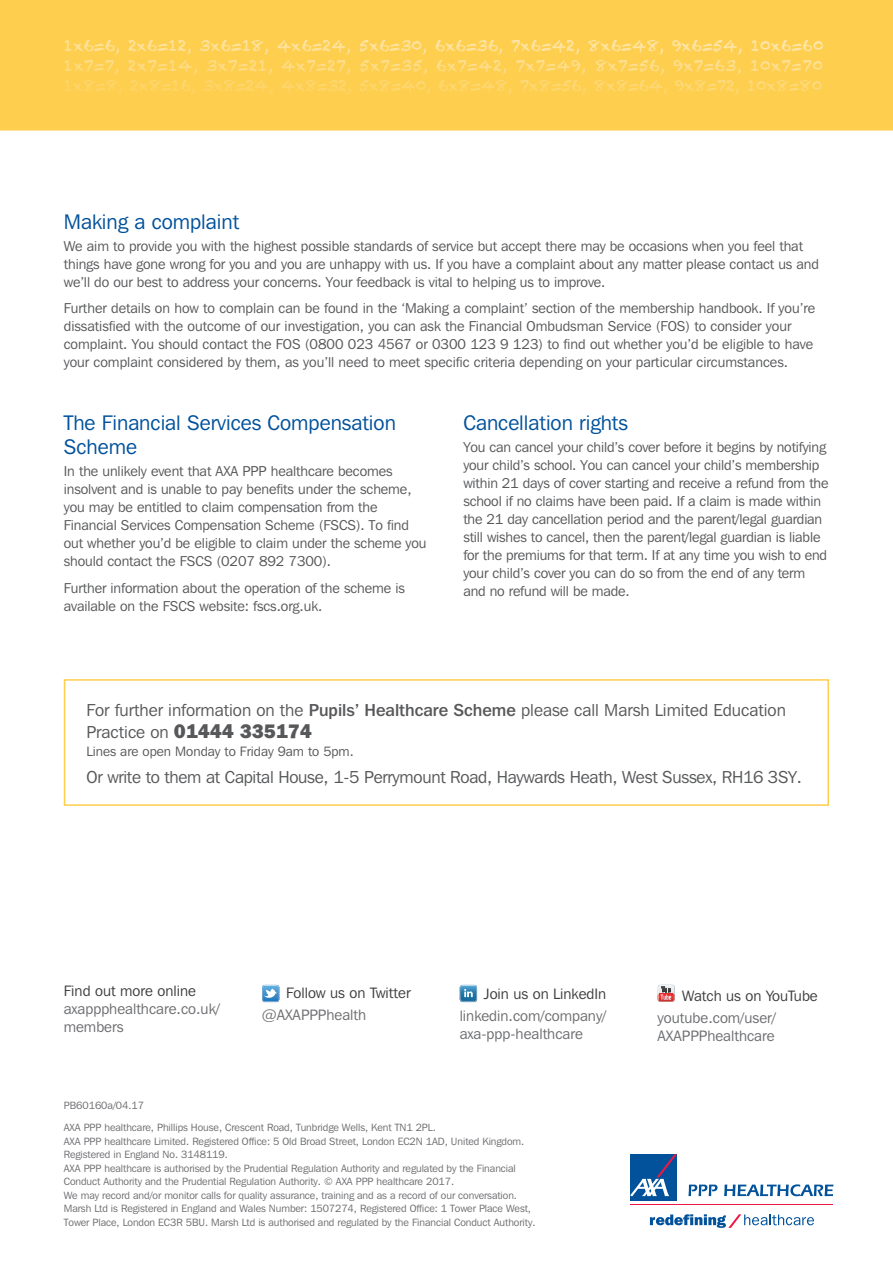
<style>
.page{position:relative;width:893px;height:1263px;background:#fff}
.page>*{position:absolute;margin:0;border:0;box-sizing:border-box;transform-origin:0 0}
.BLUE_SUB_HEAD{font:21px/24px "Franklin Gothic IT Cby BT";color:#01519b}
.NEW_COPY{font:800 19.5px "Franklin Gothic IT Cby BT";color:#57585a}
.NEW_COPY-2{font:17.25px "Franklin Gothic IT Cby BT";letter-spacing:-.015em;color:#57585a}
.t1{font:15.9px/20.2px "Chalkduster";letter-spacing:-.02em;color:#fee9b6;text-align:justify}
.t2{font:15px/18px "Franklin Gothic IT Cby BT";color:#6c6d70}
.t3{font:15px "Franklin Gothic IT Cby BT";color:#3e3e3f}
.NEW_COPY-3{font:14.25px/18px "Franklin Gothic IT Cby BT";letter-spacing:-.005em;color:#57585a}
.NEW_COPY-4{font:13.5px "Franklin Gothic IT Cby BT";color:#57585a}
.t4{font:10.5px/13.5px "Franklin Gothic IT Cby BT";letter-spacing:-.005em;color:#6c6d70}
.s1{font-weight:500}
.s2{font-weight:400;font-size:17.25px}
</style>
<div class="page">
<div style="left:0;top:0;width:893px;height:131px;background:#fece4e"></div>
<div style="left:630px;top:1154px;width:47px;height:47px;background:#01519b"></div>
<svg style="left:630px;top:1154px;width:47px;height:42px"></svg>
<hr style="left:630px;top:1204px;width:203px;height:1px;background:#ed1845">
<svg style="left:688px;top:1184px;width:29px;height:12px"></svg>
<svg style="left:724px;top:1184px;width:109px;height:12px"></svg>
<svg style="left:650px;top:1214px;width:164px;height:14px"></svg>
<svg style="left:262px;top:985px;width:17px;height:18px"></svg>
<svg style="left:460px;top:985px;width:17px;height:18px"></svg>
<svg style="left:658px;top:985px;width:17px;height:17px"></svg>
<div style="left:64px;top:679px;width:765px;height:127px;border:2px solid #fece4e"></div>
<p class="t1" style="left:64px;top:35px;width:761px">1x6=6, 2x6=12, 3x6=18, 4x6=24, 5x6=30, 6x6=36, 7x6=42, 8x6=48, 9x6=54, 10x6=60<br>1x7=7, 2x7=14, 3x7=21, 4x7=27, 5x7=35, 6x7=42, 7x7=49, 8x7=56, 9x7=63, 10x7=70<br>1x8=8, 2x8=16, 3x8=24, 4x8=32, 5x8=40, 6x8=48, 7x8=56, 8x8=64, 9x8=72, 10x8=80</p>
<p class="BLUE_SUB_HEAD" style="left:64px;top:209px;width:177px">Making a complaint</p>
<p class="NEW_COPY-3" style="left:64px;top:237px;width:757px">We aim to provide you with the highest possible standards of service but accept there may be occasions when you feel that things have gone wrong for you and you are unhappy with us. If you have a complaint about any matter please contact us and we’ll do our best to address your concerns. Your feedback is vital to helping us to improve.</p>
<p class="NEW_COPY-3" style="left:64px;top:299px;width:753px">Further details on how to complain can be found in the ‘Making a complaint’ section of the membership handbook. If you’re dissatisfied with the outcome of our investigation, you can ask the Financial Ombudsman Service (FOS) to consider your complaint. You should contact the FOS (0800 023 4567 or 0300 123 9 123) to find out whether you’d be eligible to have your complaint considered by them, as you’ll need to meet specific criteria depending on your particular circumstances.</p>
<p class="BLUE_SUB_HEAD" style="left:64px;top:410px;width:334px">The Financial Services Compensation<br>Scheme</p>
<p class="NEW_COPY-3" style="left:64px;top:462px;width:364px">In the unlikely event that AXA PPP healthcare becomes insolvent and is unable to pay benefits under the scheme, you may be entitled to claim compensation from the Financial Services Compensation Scheme (FSCS). To find out whether you’d be eligible to claim under the scheme you should contact the FSCS (0207 892 7300).</p>
<p class="NEW_COPY-3" style="left:64px;top:579px;width:343px">Further information about the operation of the scheme is available on the FSCS website: fscs.org.uk.</p>
<p class="BLUE_SUB_HEAD" style="left:463px;top:410px;width:166px">Cancellation rights</p>
<p class="NEW_COPY-3" style="left:463px;top:438px;width:367px">You can cancel your child’s cover before it begins by notifying your child’s school. You can cancel your child’s membership within 21 days of cover starting and receive a refund from the school if no claims have been paid. If a claim is made within the 21 day cancellation period and the parent/legal guardian still wishes to cancel, then the parent/legal guardian is liable for the premiums for that term. If at any time you wish to end your child’s cover you can do so from the end of any term and no refund will be made.</p>
<p class="NEW_COPY-2" style="left:87px;top:699px;width:701px">For further information on the <span class="s1">Pupils’ Healthcare Scheme</span> please call Marsh Limited Education</p>
<p class="NEW_COPY" style="left:87px;top:719px;width:227px"><span class="s2">Practice on</span> 01444 335174</p>
<p class="NEW_COPY-4" style="left:87px;top:743px;width:269px">Lines are open Monday to Friday 9am to 5pm.</p>
<p class="NEW_COPY-2" style="left:87px;top:766px;width:717px">Or write to them at Capital House, 1-5 Perrymount Road, Haywards Heath, West Sussex, RH16 3SY.</p>
<p class="t3" style="left:64px;top:982px;width:134px">Find out more online</p>
<p class="t2" style="left:64px;top:1000px;width:158px">axappphealthcare.co.uk/ members</p>
<p class="t3" style="left:286px;top:983px;width:126px">Follow us on Twitter</p>
<p class="t2" style="left:262px;top:1006px;width:106px">@AXAPPPhealth</p>
<p class="t3" style="left:484px;top:984px;width:124px">Join us on LinkedIn</p>
<p class="t2" style="left:460px;top:1007px;width:148px">linkedin.com/company/ axa-ppp-healthcare</p>
<p class="t4" style="left:64px;top:1098px;width:82px">PB60160a/04.17</p>
<p class="t4" style="left:64px;top:1121px;width:374px">AXA PPP healthcare, Phillips House, Crescent Road, Tunbridge Wells, Kent TN1 2PL.</p>
<p class="t4" style="left:64px;top:1134px;width:462px">AXA PPP healthcare Limited. Registered Office: 5 Old Broad Street, London EC2N 1AD, United Kingdom.<br>Registered in England No. 3148119.</p>
<p class="t4" style="left:64px;top:1161px;width:454px">AXA PPP healthcare is authorised by the Prudential Regulation Authority and regulated by the Financial<br>Conduct Authority and the Prudential Regulation Authority. © AXA PPP healthcare 2017.</p>
<p class="t4" style="left:64px;top:1188px;width:455px">We may record and/or monitor calls for quality assurance, training and as a record of our conversation.</p>
<p class="t4" style="left:64px;top:1202px;width:473px">Marsh Ltd is Registered in England and Wales Number: 1507274, Registered Office: 1 Tower Place West,<br>Tower Place, London EC3R 5BU. Marsh Ltd is authorised and regulated by the Financial Conduct Authority.</p>
<p class="t3" style="left:682px;top:986px;width:137px">Watch us on YouTube</p>
<p class="t2" style="left:658px;top:1008px;width:120px">youtube.com/user/<br>AXAPPPhealthcare</p>
</div>
